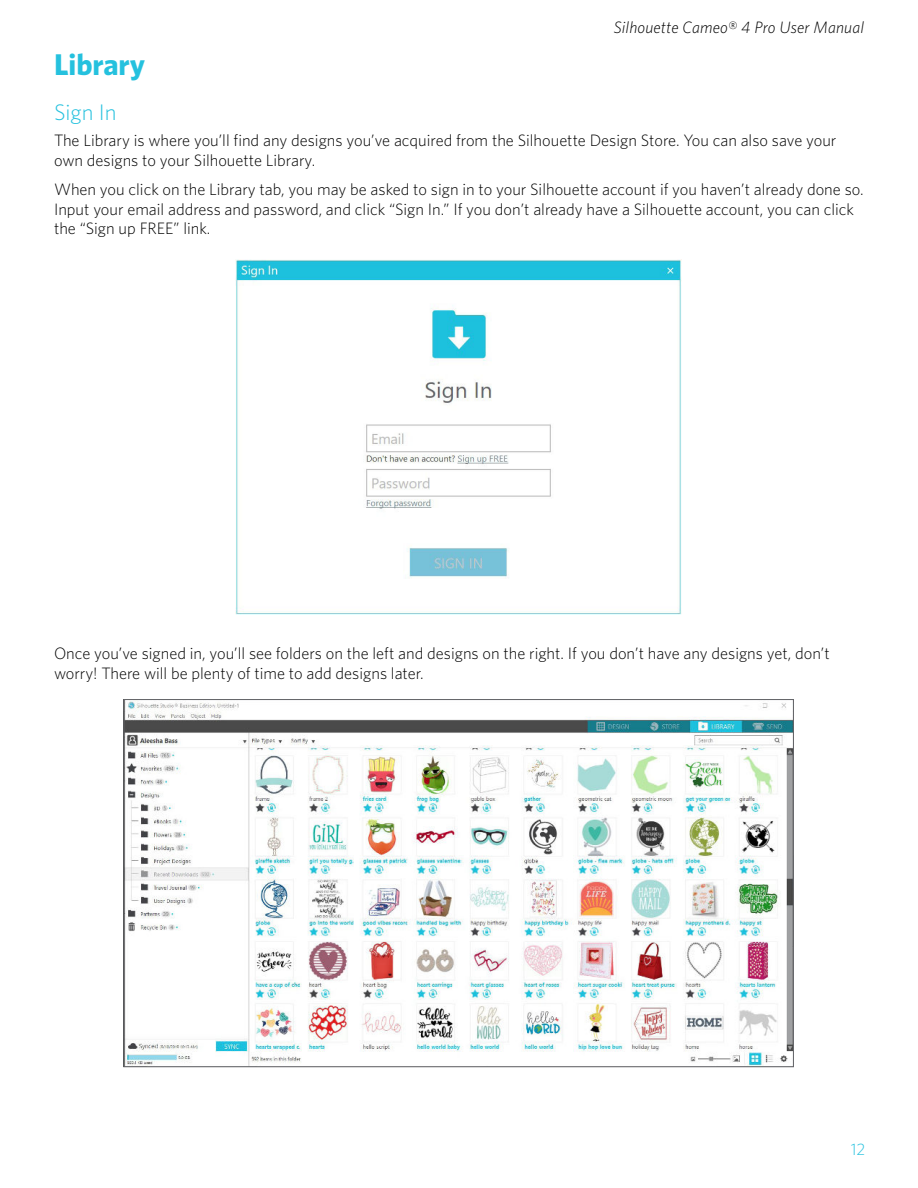
<style>
.page{position:relative;width:918px;height:1188px;background:#fff}
.page>*{position:absolute;margin:0;border:0;box-sizing:border-box;transform-origin:0 0}
.t1{font:700 30px "Whitney";color:#25c1de}
.t2{font:300 22.5px "Whitney";color:#25c1de}
.t3{font:300 16.5px/19.8px "Whitney";color:#000}
.t4{font:italic 300 16.5px "Whitney";letter-spacing:.01em;color:#000}
.t5{font:300 16.5px "Whitney";color:#25c1de}
</style>
<div class="page">
<img style="left:235px;top:260px;width:447px;height:354px">
<img style="left:125px;top:701px;width:667px;height:364px">
<p class="t4" style="left:614px;top:18px;width:252px">Silhouette Cameo® 4 Pro User Manual</p>
<h1 class="t1" style="left:54px;top:54px;width:93px">Library</h1>
<h2 class="t2" style="left:54px;top:103px;width:64px">Sign In</h2>
<p class="t3" style="left:54px;top:132px;width:784px">The Library is where you’ll find any designs you’ve acquired from the Silhouette Design Store. You can also save your own designs to your Silhouette Library.</p>
<p class="t3" style="left:54px;top:180px;width:811px">When you click on the Library tab, you may be asked to sign in to your Silhouette account if you haven’t already done so.<br>Input your email address and password, and click “Sign In.” If you don’t already have a Silhouette account, you can click the “Sign up FREE” link.</p>
<p class="t3" style="left:54px;top:645px;width:777px">Once you’ve signed in, you’ll see folders on the left and designs on the right. If you don’t have any designs yet, don’t worry! There will be plenty of time to add designs later.</p>
<p class="t5" style="left:851px;top:1142px;width:16px">12</p>
</div>
